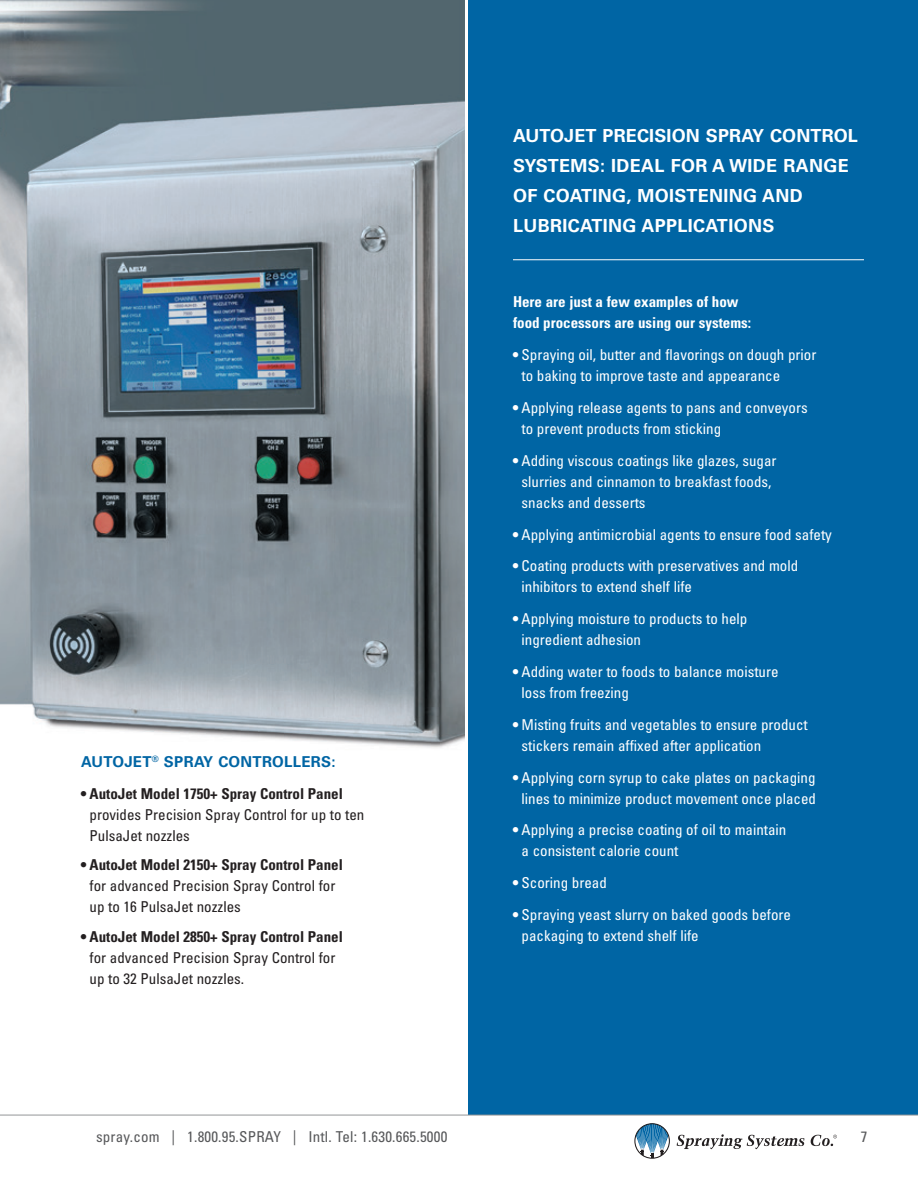
<style>
.page{position:relative;width:918px;height:1188px;background:#fff}
.page>*{position:absolute;margin:0;border:0;box-sizing:border-box;transform-origin:0 0}
.subhead{font:700 18px/30px "Univers LT Pro 65";letter-spacing:.02em;color:#fff}
.body{font:condensed 15px/21px "Univers LT Pro";color:#fff}
.body-2{font:condensed 15px/21px "Univers LT Pro";color:#231f20}
.body-3{font:700 condensed 15px/21px "Univers LT Pro";color:#fff}
.t1{font:condensed 15px "Univers LT Pro";letter-spacing:.015em;color:#57585a}
.subhead-2{font:700 15px "Univers LT Pro 65";letter-spacing:.02em;color:#0065a4}
.s1{font-weight:700}
</style>
<div class="page">
<img style="left:0;top:0;width:464px;height:748px">
<div style="left:469px;top:0;width:449px;height:1115px;background:#0065a4"></div>
<hr style="left:513px;top:259px;width:351px;height:1px;background:#fff">
<hr style="left:0;top:1115px;width:918px;height:1px;background:#939598">
<svg style="left:634px;top:1123px;width:36px;height:36px"></svg>
<svg style="left:677px;top:1134px;width:127px;height:15px"></svg>
<svg style="left:811px;top:1135px;width:26px;height:11px"></svg>
<p class="subhead-2" style="left:81px;top:751px;width:256px">AUTOJET<sup>®</sup> SPRAY CONTROLLERS:</p>
<p class="body-2" style="left:90px;top:782px;width:276px;text-indent:-9px">• <span class="s1">AutoJet Model 1750+ Spray Control Panel </span>provides Precision Spray Control for up to ten<br>PulsaJet nozzles</p>
<p class="body-2" style="left:90px;top:854px;width:255px;text-indent:-9px">• <span class="s1">AutoJet Model 2150+ Spray Control Panel </span>for advanced Precision Spray Control for up to 16 PulsaJet nozzles</p>
<p class="body-2" style="left:90px;top:926px;width:255px;text-indent:-9px">• <span class="s1">AutoJet Model 2850+ Spray Control Panel </span>for advanced Precision Spray Control for up to 32 PulsaJet nozzles.</p>
<p class="subhead" style="left:513px;top:120px;width:346px">AUTOJET PRECISION SPRAY CONTROL<br>SYSTEMS: IDEAL FOR A WIDE RANGE<br>OF COATING, MOISTENING AND<br>LUBRICATING APPLICATIONS</p>
<p class="body-3" style="left:513px;top:291px;width:240px">Here are just a few examples of how food processors are using our systems:</p>
<p class="body" style="left:522px;top:344px;width:296px;text-indent:-9px">• Spraying oil, butter and flavorings on dough prior to baking to improve taste and appearance</p>
<p class="body" style="left:522px;top:397px;width:288px;text-indent:-9px">• Applying release agents to pans and conveyors to prevent products from sticking</p>
<p class="body" style="left:522px;top:450px;width:256px;text-indent:-9px">• Adding viscous coatings like glazes, sugar slurries and cinnamon to breakfast foods, snacks and desserts</p>
<p class="body" style="left:513px;top:523px;width:320px">• Applying antimicrobial agents to ensure food safety</p>
<p class="body" style="left:522px;top:555px;width:278px;text-indent:-9px">• Coating products with preservatives and mold inhibitors to extend shelf life</p>
<p class="body" style="left:522px;top:608px;width:227px;text-indent:-9px">• Applying moisture to products to help ingredient adhesion</p>
<p class="body" style="left:522px;top:661px;width:258px;text-indent:-9px">• Adding water to foods to balance moisture loss from freezing</p>
<p class="body" style="left:522px;top:714px;width:288px;text-indent:-9px">• Misting fruits and vegetables to ensure product stickers remain affixed after application</p>
<p class="body" style="left:513px;top:766px;width:305px;text-align:center">• Applying corn syrup to cake plates on packaging lines to minimize product movement once placed</p>
<p class="body" style="left:522px;top:819px;width:266px;text-indent:-9px">• Applying a precise coating of oil to maintain a consistent calorie count</p>
<p class="body" style="left:513px;top:872px;width:95px">• Scoring bread</p>
<p class="body" style="left:522px;top:904px;width:271px;text-indent:-9px">• Spraying yeast slurry on baked goods before packaging to extend shelf life</p>
<p class="t1" style="left:96px;top:1128px;width:353px">spray.com | 1.800.95.SPRAY | Intl. Tel: 1.630.665.5000</p>
<p class="t1" style="left:861px;top:1128px;width:8px">7</p>
</div>
